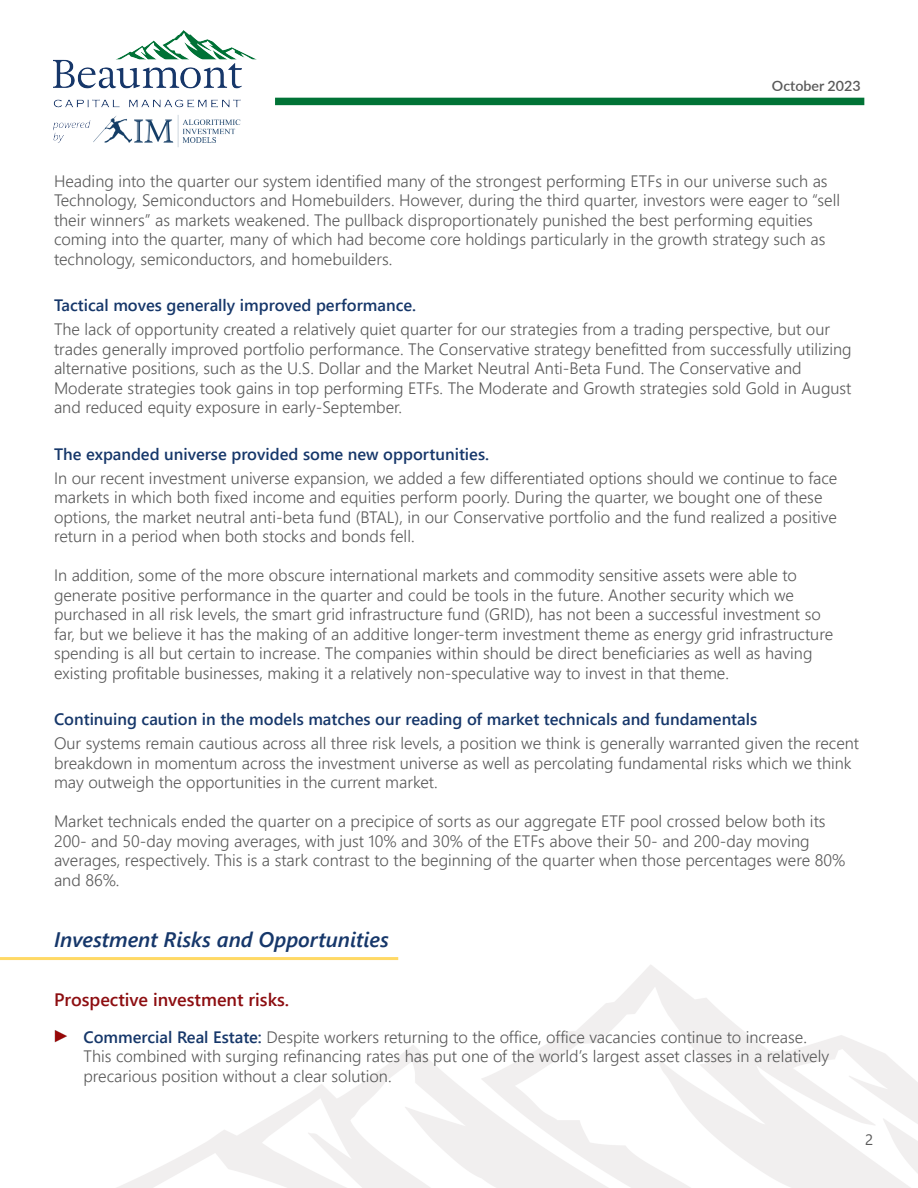
<style>
.page{position:relative;width:918px;height:1188px;background:#fff}
.page>*{position:absolute;margin:0;border:0;box-sizing:border-box;transform-origin:0 0}
.t1{font:italic 600 21px "Segoe UI";color:#16376a}
.t2{font:600 18px "Segoe UI";color:#8d0e11}
.t3{font:300 16.5px/19.5px "Segoe UI";color:#595959}
.t4{font:600 16.5px "Segoe UI";color:#16376a}
.t5{font:15px "Segoe UI";color:#595959}
.t6{font:600 14.25px "Lato";color:#595959}
.s1{font-weight:600;color:#16376a}
</style>
<div class="page">
<div style="left:275px;top:98px;width:589px;height:7px;background:#017336"></div>
<img style="left:54px;top:30px;width:202px;height:117px">
<hr style="left:0;top:957px;width:398px;height:3px;background:#ffd966">
<img style="left:54px;top:1030px;width:13px;height:13px">
<p class="t6" style="left:772px;top:75px;width:90px">October 2023</p>
<p class="t3" style="left:54px;top:170px;width:788px">Heading into the quarter our system identified many of the strongest performing ETFs in our universe such as Technology, Semiconductors and Homebuilders. However, during the third quarter, investors were eager to “sell their winners” as markets weakened. The pullback disproportionately punished the best performing equities coming into the quarter, many of which had become core holdings particularly in the growth strategy such as technology, semiconductors, and homebuilders.</p>
<p class="t4" style="left:54px;top:290px;width:364px">Tactical moves generally improved performance.</p>
<p class="t3" style="left:54px;top:318px;width:799px">The lack of opportunity created a relatively quiet quarter for our strategies from a trading perspective, but our trades generally improved portfolio performance. The Conservative strategy benefitted from successfully utilizing alternative positions, such as the U.S. Dollar and the Market Neutral Anti-Beta Fund. The Conservative and Moderate strategies took gains in top performing ETFs. The Moderate and Growth strategies sold Gold in August and reduced equity exposure in early-September.</p>
<p class="t4" style="left:54px;top:438px;width:437px">The expanded universe provided some new opportunities.</p>
<p class="t3" style="left:54px;top:467px;width:785px">In our recent investment universe expansion, we added a few differentiated options should we continue to face markets in which both fixed income and equities perform poorly. During the quarter, we bought one of these options, the market neutral anti-beta fund (BTAL), in our Conservative portfolio and the fund realized a positive return in a period when both stocks and bonds fell.</p>
<p class="t3" style="left:54px;top:564px;width:781px">In addition, some of the more obscure international markets and commodity sensitive assets were able to generate positive performance in the quarter and could be tools in the future. Another security which we purchased in all risk levels, the smart grid infrastructure fund (GRID), has not been a successful investment so far, but we believe it has the making of an additive longer-term investment theme as energy grid infrastructure spending is all but certain to increase. The companies within should be direct beneficiaries as well as having existing profitable businesses, making it a relatively non-speculative way to invest in that theme.</p>
<p class="t4" style="left:54px;top:704px;width:705px">Continuing caution in the models matches our reading of market technicals and fundamentals</p>
<p class="t3" style="left:54px;top:732px;width:807px">Our systems remain cautious across all three risk levels, a position we think is generally warranted given the recent breakdown in momentum across the investment universe as well as percolating fundamental risks which we think may outweigh the opportunities in the current market.</p>
<p class="t3" style="left:54px;top:810px;width:793px">Market technicals ended the quarter on a precipice of sorts as our aggregate ETF pool crossed below both its 200- and 50-day moving averages, with just 10% and 30% of the ETFs above their 50- and 200-day moving averages, respectively. This is a stark contrast to the beginning of the quarter when those percentages were 80% and 86%.</p>
<p class="t1" style="left:54px;top:920px;width:336px">Investment Risks and Opportunities</p>
<p class="t2" style="left:54px;top:982px;width:237px">Prospective investment risks.</p>
<p class="t3" style="left:83px;top:1025px;width:747px"><span class="s1">Commercial Real Estate:</span> Despite workers returning to the office, office vacancies continue to increase.<br>This combined with surging refinancing rates has put one of the world’s largest asset classes in a relatively precarious position without a clear solution.</p>
<p class="t5" style="left:865px;top:1125px;width:10px">2</p>
</div>
